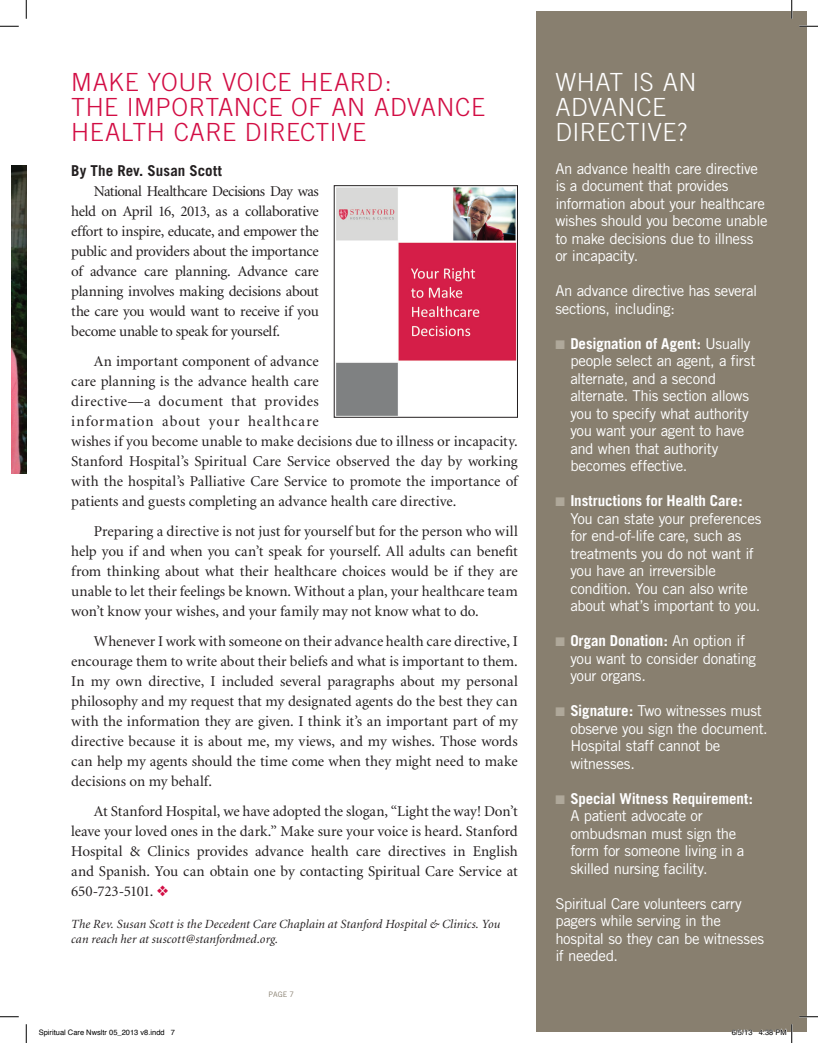
<style>
.page{position:relative;width:818px;height:1043px;background:#fff}
.page>*{position:absolute;margin:0;border:0;box-sizing:border-box;transform-origin:0 0}
.t1{font:300 25px "Trade Gothic";letter-spacing:.02em;color:#d20d44}
.t2{font:300 25px/25px "Trade Gothic";color:#fff}
.t3{font:15px/20px "Minion";color:#231f20;text-align:justify}
.t4{font:15px/17.5px "Trade Gothic";letter-spacing:-.025em;color:#fff}
.t5{font:700 15px "Trade Gothic";color:#231f20}
.t6{font:italic 12.5px/15px "Minion";letter-spacing:.01em;color:#231f20}
.t7{font:7.5px "Helvetica";color:#000}
.t8{font:7.5px "Trade Gothic";color:#887f6f}
.s1{color:#d20d44}
.s2{color:#afa89a}
.s3{font-weight:700}
</style>
<div class="page">
<div style="left:536px;top:11px;width:270px;height:1020px;background:#887f6f"></div>
<img style="left:11px;top:166px;width:15px;height:307px">
<img style="left:336px;top:187px;width:179px;height:228px">
<svg style="left:0;top:25px;width:19px;height:2px"></svg>
<svg style="left:799px;top:25px;width:19px;height:2px"></svg>
<svg style="left:0;top:1016px;width:19px;height:1px"></svg>
<svg style="left:799px;top:1015px;width:19px;height:2px"></svg>
<svg style="left:25px;top:0;width:2px;height:19px"></svg>
<svg style="left:25px;top:1024px;width:2px;height:18px"></svg>
<svg style="left:791px;top:0;width:1px;height:19px"></svg>
<svg style="left:731px;top:1029px;width:21px;height:3px"></svg>
<svg style="left:758px;top:1024px;width:34px;height:18px"></svg>
<h1 class="t1" style="left:71px;top:67px;width:94px">MAKEYOUR</h1>
<h1 class="t1" style="left:222px;top:67px;width:29px">VOICE</h1>
<h1 class="t1" style="left:300px;top:67px;width:35px">HEARD</h1>
<h1 class="t1" style="left:385px;top:67px;width:8px">:</h1>
<h1 class="t1" style="left:71px;top:92px;width:101px">THE IMPORTANCE</h1>
<h1 class="t1" style="left:291px;top:92px;width:116px">OF AN ADVANCE</h1>
<h1 class="t1" style="left:71px;top:117px;width:34px">HEALTH</h1>
<h1 class="t1" style="left:174px;top:117px;width:32px">CARE</h1>
<h1 class="t1" style="left:245px;top:117px;width:31px">DIRECTIVE</h1>
<p class="t5" style="left:71px;top:161px;width:152px">By The Rev. Susan Scott</p>
<p class="t3" style="left:71px;top:182px;width:249px;text-indent:22px">National Healthcare Decisions Day was held on April 16, 2013, as a collaborative effort to inspire, educate, and empower the public and providers about the importance of advance care planning. Advance care planning involves making decisions about the care you would want to receive if you become unable to speak for yourself.</p>
<p class="t3" style="left:71px;top:352px;width:448px;text-align:left;text-indent:22px">An important component of advance<br>care planning is the advance health care<br>directive—a document that provides<br>information about your healthcare<br>wishes if you become unable to make decisions due to illness or incapacity.<br>Stanford Hospital’s Spiritual Care Service observed the day by working with the hospital’s Palliative Care Service to promote the importance of patients and guests completing an advance health care directive.</p>
<p class="t3" style="left:71px;top:522px;width:448px;text-indent:22px">Preparing a directive is not just for yourself but for the person who will help you if and when you can’t speak for yourself. All adults can benefit from thinking about what their healthcare choices would be if they are unable to let their feelings be known. Without a plan, your healthcare team won’t know your wishes, and your family may not know what to do.</p>
<p class="t3" style="left:71px;top:632px;width:448px;text-indent:22px">Whenever I work with someone on their advance health care directive, I encourage them to write about their beliefs and what is important to them.<br>In my own directive, I included several paragraphs about my personal philosophy and my request that my designated agents do the best they can with the information they are given. I think it’s an important part of my directive because it is about me, my views, and my wishes. Those words can help my agents should the time come when they might need to make decisions on my behalf.</p>
<p class="t3" style="left:71px;top:802px;width:448px;text-indent:22px">At Stanford Hospital, we have adopted the slogan, “Light the way! Don’t leave your loved ones in the dark.” Make sure your voice is heard. Stanford Hospital &amp; Clinics provides advance health care directives in English and Spanish. You can obtain one by contacting Spiritual Care Service at 650-723-5101. <span class="s1">❖</span></p>
<p class="t6" style="left:71px;top:916px;width:430px">The Rev. Susan Scott is the Decedent Care Chaplain at Stanford Hospital &amp; Clinics. You can reach her at suscott@stanfordmed.org.</p>
<p class="t8" style="left:268px;top:989px;width:27px">PAGE 7</p>
<h1 class="t2" style="left:555px;top:69px;width:37px">WHAT</h1>
<h1 class="t2" style="left:632px;top:69px;width:47px">IS AN</h1>
<h1 class="t2" style="left:555px;top:94px;width:17px">ADVANCE<br>DIRECTIVE</h1>
<h1 class="t2" style="left:677px;top:119px;width:11px">?</h1>
<p class="t4" style="left:555px;top:159px;width:214px">An advance health care directive is a document that provides information about your healthcare wishes should you become unable to make decisions due to illness or incapacity.</p>
<p class="t4" style="left:555px;top:282px;width:203px">An advance directive has several sections, including:</p>
<p class="t4" style="left:570px;top:334px;width:186px;text-indent:-15px"><span class="s2">■</span> <span class="s3">Designation of Agent:</span> Usually people select an agent, a first alternate, and a second alternate. This section allows you to specify what authority you want your agent to have and when that authority becomes effective.</p>
<p class="t4" style="left:570px;top:492px;width:193px;text-indent:-15px"><span class="s2">■</span> <span class="s3">Instructions for Health Care:<br></span>You can state your preferences for end-of-life care, such as treatments you do not want if you have an irreversible condition. You can also write about what’s important to you.</p>
<p class="t4" style="left:570px;top:632px;width:187px;text-indent:-15px"><span class="s2">■</span> <span class="s3">Organ Donation:</span> An option if you want to consider donating your organs.</p>
<p class="t4" style="left:570px;top:702px;width:199px;text-indent:-15px"><span class="s2">■</span> <span class="s3">Signature:</span> Two witnesses must observe you sign the document.<br>Hospital staff cannot be witnesses.</p>
<p class="t4" style="left:570px;top:789px;width:184px;text-indent:-15px"><span class="s2">■</span> <span class="s3">Special Witness Requirement:<br></span>A patient advocate or ombudsman must sign the form for someone living in a skilled nursing facility.</p>
<p class="t4" style="left:555px;top:894px;width:210px">Spiritual Care volunteers carry pagers while serving in the hospital so they can be witnesses if needed.</p>
<p class="t7" style="left:39px;top:1027px;width:138px">Spiritual Care Nwsltr 05_2013 v8.indd 7</p>
<p class="t7" style="left:731px;top:1027px;width:57px">6/5/13 4:38 PM</p>
</div>
